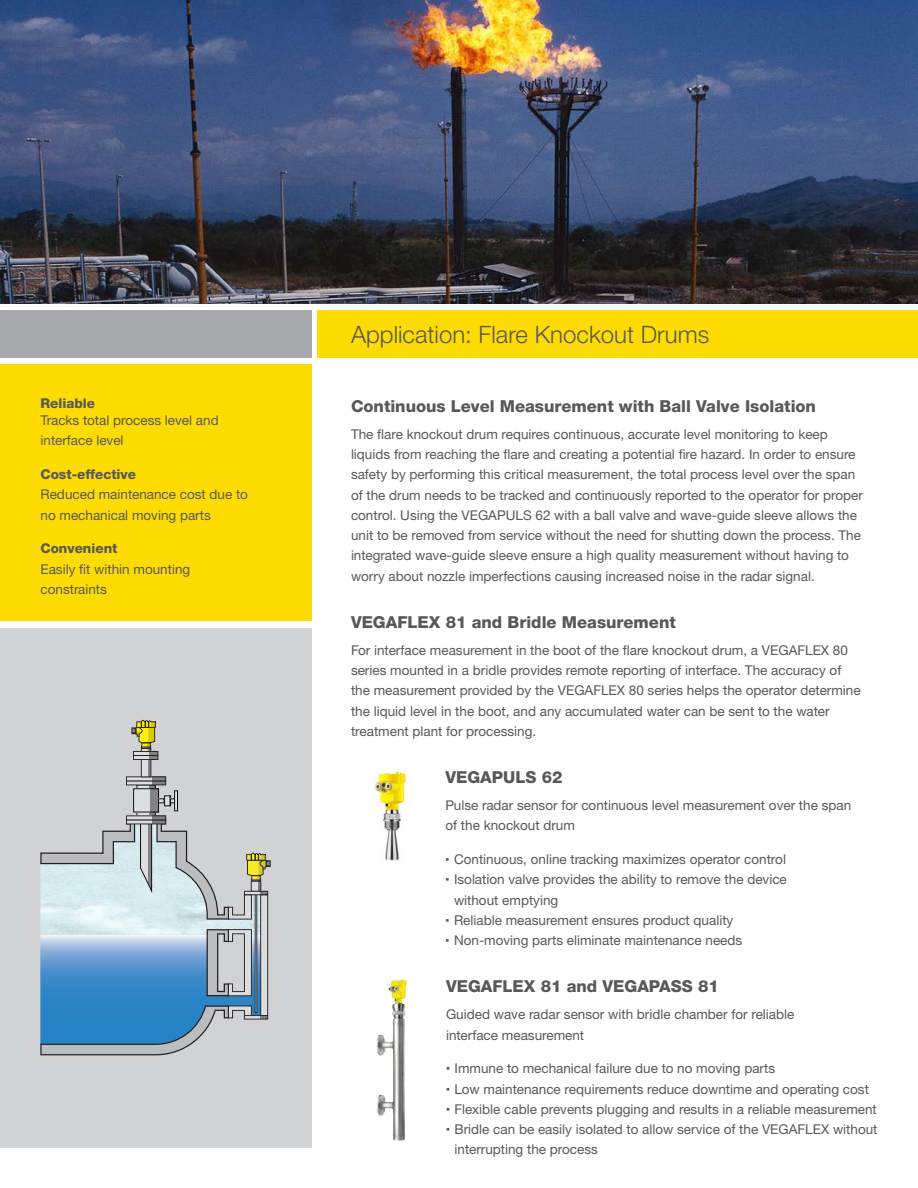
<style>
.page{position:relative;width:918px;height:1188px;background:#fff}
.page>*{position:absolute;margin:0;border:0;box-sizing:border-box;transform-origin:0 0}
._1_Headline_page_US{font:300 24px "Helvetica Neue LTW1 G";color:#57585a}
._1_Body_text_headlin{font:800 16.5px "Helvetica Neue LTW1 G";color:#57585a}
._1_Body_text_80K_US{font:13.5px/20.2px "Helvetica Neue LTW1 G";color:#57585a}
._2_Kuno_Head_US{font:800 13.5px "Helvetica Neue LTW1 G";color:#57585a}
.s1{font-family:"Helvetica Linotype";font-weight:700}
</style>
<div class="page">
<img style="left:376px;top:979px;width:29px;height:162px">
<img style="left:374px;top:770px;width:35px;height:91px">
<img style="left:0;top:0;width:918px;height:304px">
<div style="left:0;top:310px;width:311px;height:48px;background:#a8a9ad"></div>
<div style="left:0;top:364px;width:311px;height:257px;background:#ffdc01"></div>
<div style="left:0;top:628px;width:311px;height:520px;background:#d1d2d4"></div>
<svg style="left:40px;top:720px;width:231px;height:335px"></svg>
<div style="left:317px;top:310px;width:601px;height:48px;background:#ffdc01"></div>
<p class="_2_Kuno_Head_US" style="left:40px;top:395px;width:56px">Reliable</p>
<p class="_1_Body_text_80K_US" style="left:40px;top:410px;width:180px">Tracks total process level and interface level</p>
<p class="_2_Kuno_Head_US" style="left:40px;top:466px;width:97px">Cost-effective</p>
<p class="_1_Body_text_80K_US" style="left:40px;top:484px;width:209px">Reduced maintenance cost due to no mechanical moving parts</p>
<p class="_2_Kuno_Head_US" style="left:40px;top:541px;width:79px">Convenient</p>
<p class="_1_Body_text_80K_US" style="left:40px;top:559px;width:151px">Easily fit within mounting constraints</p>
<p class="_1_Headline_page_US" style="left:351px;top:319px;width:360px">Application: Flare Knockout Drums</p>
<p class="_1_Body_text_headlin" style="left:351px;top:396px;width:467px">Continuous Level Measurement with Ball Valve Isolation</p>
<p class="_1_Body_text_80K_US" style="left:351px;top:424px;width:513px">The flare knockout drum requires continuous, accurate level monitoring to keep liquids from reaching the flare and creating a potential fire hazard. In order to ensure safety by performing this critical measurement, the total process level over the span of the drum needs to be tracked and continuously reported to the operator for proper control. Using the VEGAPULS 62 with a ball valve and wave-guide sleeve allows the unit to be removed from service without the need for shutting down the process. The integrated wave-guide sleeve ensure a high quality measurement without having to worry about nozzle imperfections causing increased noise in the radar signal.</p>
<p class="_1_Body_text_headlin" style="left:351px;top:612px;width:326px">VEGAFLEX 81 and Bridle Measurement</p>
<p class="_1_Body_text_80K_US" style="left:351px;top:640px;width:511px">For interface measurement in the boot of the flare knockout drum, a VEGAFLEX 80 series mounted in a bridle provides remote reporting of interface. The accuracy of the measurement provided by the VEGAFLEX 80 series helps the operator determine the liquid level in the boot, and any accumulated water can be sent to the water treatment plant for processing.</p>
<p class="_1_Body_text_headlin" style="left:446px;top:767px;width:119px">VEGAPULS 62</p>
<p class="_1_Body_text_80K_US" style="left:446px;top:795px;width:407px">Pulse radar sensor for continuous level measurement over the span of the knockout drum</p>
<p class="_1_Body_text_80K_US" style="left:446px;top:849px;width:342px"><span class="s1">▪</span> Continuous, online tracking maximizes operator control</p>
<p class="_1_Body_text_80K_US" style="left:454px;top:869px;width:334px;text-indent:-9px"><span class="s1">▪</span> Isolation valve provides the ability to remove the device without emptying</p>
<p class="_1_Body_text_80K_US" style="left:446px;top:910px;width:289px"><span class="s1">▪</span> Reliable measurement ensures product quality</p>
<p class="_1_Body_text_80K_US" style="left:446px;top:930px;width:298px"><span class="s1">▪</span> Non-moving parts eliminate maintenance needs</p>
<p class="_1_Body_text_headlin" style="left:446px;top:977px;width:274px">VEGAFLEX 81 and VEGAPASS 81</p>
<p class="_1_Body_text_80K_US" style="left:446px;top:1004px;width:350px">Guided wave radar sensor with bridle chamber for reliable interface measurement</p>
<p class="_1_Body_text_80K_US" style="left:446px;top:1058px;width:331px"><span class="s1">▪</span> Immune to mechanical failure due to no moving parts</p>
<p class="_1_Body_text_80K_US" style="left:446px;top:1078px;width:424px"><span class="s1">▪</span> Low maintenance requirements reduce downtime and operating cost</p>
<p class="_1_Body_text_80K_US" style="left:446px;top:1099px;width:432px"><span class="s1">▪</span> Flexible cable prevents plugging and results in a reliable measurement</p>
<p class="_1_Body_text_80K_US" style="left:455px;top:1119px;width:424px;text-indent:-9px"><span class="s1">▪</span> Bridle can be easily isolated to allow service of the VEGAFLEX without interrupting the process</p>
</div>
